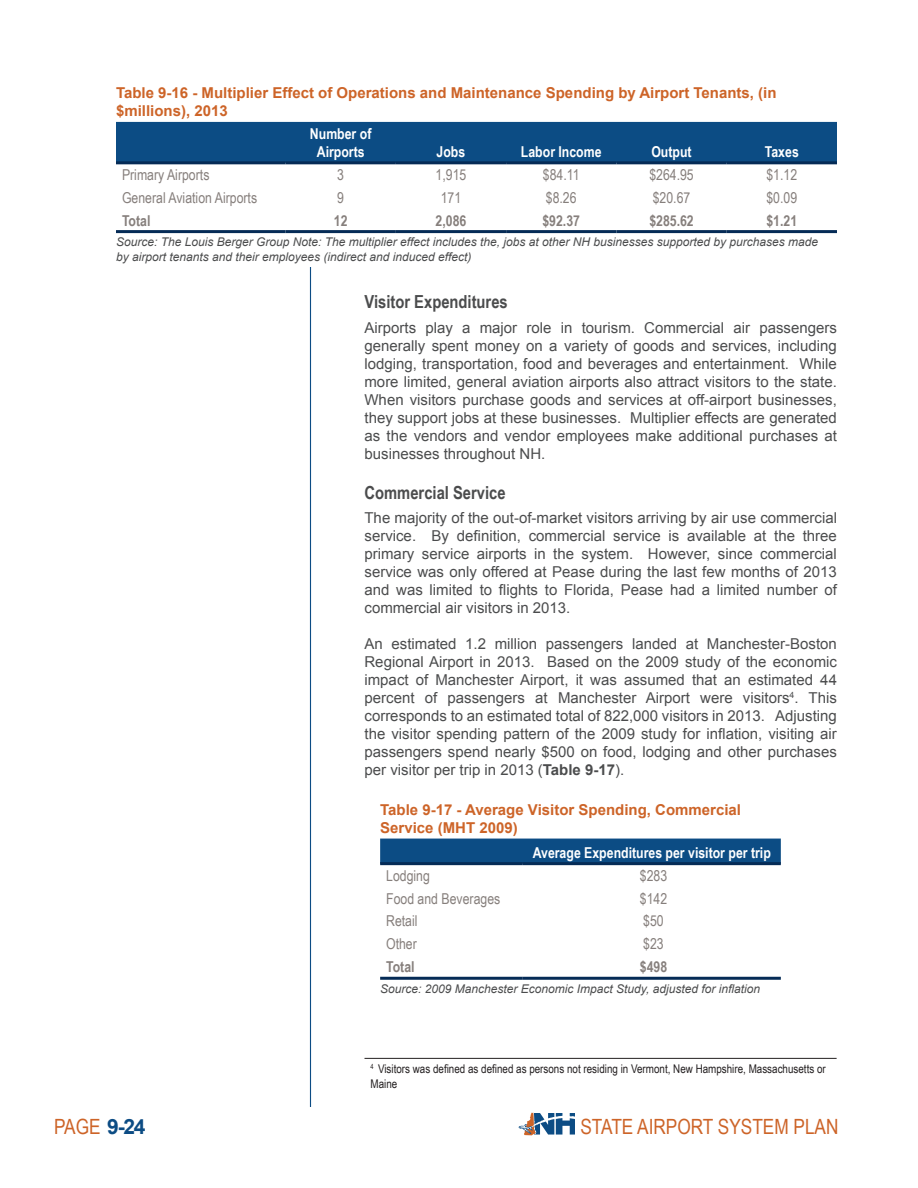
<style>
.page{position:relative;width:918px;height:1188px;background:#fff}
.page>*{position:absolute;margin:0;border:0;box-sizing:border-box;transform-origin:0 0}
.t1{font:21px "Arial Narrow";color:#cd6428}
.Heading__Bold_No_Cap{font:700 18px "Arial Narrow";color:#4b4c4d}
.REGULAR_paragraph{font:15px/18px "Arial";color:#4b4c4d;text-align:justify}
.t2{font:700 15px/18px "Arial";color:#cd6428}
.t3{font:15px "Arial Narrow";color:#867f7c}
.t4{font:700 15px/18px "Arial Narrow";color:#fff;text-align:center}
.t5{font:700 15px "Arial Narrow";color:#867f7c}
.t6{font:italic 12px/14.4px "Arial";color:#4b4c4d}
.t7{font:12px/14.4px "Arial Narrow";color:#231f20}
.s1{font-weight:700}
.s2{font-family:"Arial";font-weight:700;color:#0c4c84}
</style>
<div class="page">
<hr style="left:310px;top:81px;width:1px;height:1026px;background:#0c4c84">
<svg style="left:519px;top:1112px;width:56px;height:24px"></svg>
<div style="left:116px;top:81px;width:721px;height:186px;background:#fff"></div>
<svg style="left:116px;top:121px;width:721px;height:44px"></svg>
<div style="left:116px;top:122px;width:721px;height:39px;background:#0c4c84"></div>
<hr style="left:116px;top:161px;width:170px;height:3px;background:#052b56">
<hr style="left:286px;top:161px;width:110px;height:3px;background:#052b56">
<hr style="left:396px;top:161px;width:110px;height:3px;background:#052b56">
<hr style="left:506px;top:161px;width:110px;height:3px;background:#052b56">
<hr style="left:616px;top:161px;width:111px;height:3px;background:#052b56">
<hr style="left:727px;top:161px;width:110px;height:3px;background:#052b56">
<hr style="left:116px;top:230px;width:170px;height:3px;background:#052b56">
<hr style="left:286px;top:230px;width:110px;height:3px;background:#052b56">
<hr style="left:396px;top:230px;width:110px;height:3px;background:#052b56">
<hr style="left:506px;top:230px;width:110px;height:3px;background:#052b56">
<hr style="left:616px;top:230px;width:111px;height:3px;background:#052b56">
<hr style="left:727px;top:230px;width:110px;height:3px;background:#052b56">
<hr style="left:364px;top:1058px;width:473px;height:1px;background:#231f20">
<svg style="left:380px;top:838px;width:401px;height:139px"></svg>
<div style="left:380px;top:839px;width:401px;height:23px;background:#0c4c84"></div>
<hr style="left:380px;top:862px;width:143px;height:3px;background:#052b56">
<hr style="left:523px;top:862px;width:258px;height:3px;background:#052b56">
<hr style="left:380px;top:977px;width:143px;height:3px;background:#052b56">
<hr style="left:523px;top:977px;width:258px;height:3px;background:#052b56">
<p class="t2" style="left:116px;top:84px;width:662px">Table 9-16 - Multiplier Effect of Operations and Maintenance Spending by Airport Tenants, (in $millions), 2013</p>
<p class="t4" style="left:310px;top:124px;width:63px">Number of<br>Airports</p>
<p class="t4" style="left:437px;top:142px;width:30px">Jobs</p>
<p class="t4" style="left:521px;top:142px;width:82px">Labor Income</p>
<p class="t4" style="left:651px;top:142px;width:42px">Output</p>
<p class="t4" style="left:765px;top:142px;width:35px">Taxes</p>
<p class="t3" style="left:122px;top:163px;width:89px">Primary Airports</p>
<p class="t3" style="left:337px;top:163px;width:8px">3</p>
<p class="t3" style="left:436px;top:163px;width:32px">1,915</p>
<p class="t3" style="left:543px;top:163px;width:38px">$84.11</p>
<p class="t3" style="left:649px;top:163px;width:46px">$264.95</p>
<p class="t3" style="left:766px;top:163px;width:32px">$1.12</p>
<p class="t3" style="left:122px;top:186px;width:137px">General Aviation Airports</p>
<p class="t3" style="left:337px;top:186px;width:8px">9</p>
<p class="t3" style="left:441px;top:186px;width:22px">171</p>
<p class="t3" style="left:546px;top:186px;width:32px">$8.26</p>
<p class="t3" style="left:653px;top:186px;width:39px">$20.67</p>
<p class="t3" style="left:766px;top:186px;width:32px">$0.09</p>
<p class="t5" style="left:122px;top:209px;width:30px">Total</p>
<p class="t5" style="left:334px;top:209px;width:15px">12</p>
<p class="t5" style="left:436px;top:209px;width:32px">2,086</p>
<p class="t5" style="left:542px;top:209px;width:39px">$92.37</p>
<p class="t5" style="left:649px;top:209px;width:46px">$285.62</p>
<p class="t5" style="left:766px;top:209px;width:32px">$1.21</p>
<p class="t6" style="left:116px;top:235px;width:704px">Source: The Louis Berger Group Note: The multiplier effect includes the, jobs at other NH businesses supported by purchases made by airport tenants and their employees (indirect and induced effect)</p>
<p class="Heading__Bold_No_Cap" style="left:364px;top:288px;width:145px">Visitor Expenditures</p>
<p class="REGULAR_paragraph" style="left:364px;top:319px;width:474px">Airports play a major role in tourism. Commercial air passengers generally spent money on a variety of goods and services, including lodging, transportation, food and beverages and entertainment. While more limited, general aviation airports also attract visitors to the state.<br>When visitors purchase goods and services at off-airport businesses, they support jobs at these businesses. Multiplier effects are generated as the vendors and vendor employees make additional purchases at businesses throughout NH.</p>
<p class="Heading__Bold_No_Cap" style="left:364px;top:479px;width:143px">Commercial Service</p>
<p class="REGULAR_paragraph" style="left:364px;top:509px;width:474px">The majority of the out-of-market visitors arriving by air use commercial service. By definition, commercial service is available at the three primary service airports in the system. However, since commercial service was only offered at Pease during the last few months of 2013 and was limited to flights to Florida, Pease had a limited number of commercial air visitors in 2013.</p>
<p class="REGULAR_paragraph" style="left:364px;top:635px;width:474px">An estimated 1.2 million passengers landed at Manchester-Boston Regional Airport in 2013. Based on the 2009 study of the economic impact of Manchester Airport, it was assumed that an estimated 44 percent of passengers at Manchester Airport were visitors<sup>4</sup>. This corresponds to an estimated total of 822,000 visitors in 2013. Adjusting the visitor spending pattern of the 2009 study for inflation, visiting air passengers spend nearly $500 on food, lodging and other purchases per visitor per trip in 2013 (<span class="s1">Table 9-17</span>).</p>
<p class="t2" style="left:380px;top:801px;width:362px">Table 9-17 - Average Visitor Spending, Commercial<br>Service (MHT 2009)</p>
<p class="t4" style="left:533px;top:843px;width:240px">Average Expenditures per visitor per trip</p>
<p class="t3" style="left:386px;top:864px;width:45px">Lodging</p>
<p class="t3" style="left:640px;top:864px;width:29px">$283</p>
<p class="t3" style="left:386px;top:887px;width:116px">Food and Beverages</p>
<p class="t3" style="left:640px;top:887px;width:29px">$142</p>
<p class="t3" style="left:386px;top:910px;width:33px">Retail</p>
<p class="t3" style="left:643px;top:910px;width:22px">$50</p>
<p class="t3" style="left:386px;top:933px;width:32px">Other</p>
<p class="t3" style="left:643px;top:933px;width:22px">$23</p>
<p class="t5" style="left:386px;top:956px;width:30px">Total</p>
<p class="t5" style="left:640px;top:956px;width:29px">$498</p>
<p class="t6" style="left:380px;top:982px;width:381px">Source: 2009 Manchester Economic Impact Study, adjusted for inflation</p>
<p class="t7" style="left:370px;top:1061px;width:457px"><sup>4</sup> Visitors was defined as defined as persons not residing in Vermont, New Hampshire, Massachusetts or<br>Maine</p>
<p class="t1" style="left:54px;top:1111px;width:93px">PAGE <span class="s2">9-24</span></p>
<h1 class="t1" style="left:580px;top:1111px;width:260px">STATE AIRPORT SYSTEM PLAN</h1>
</div>
